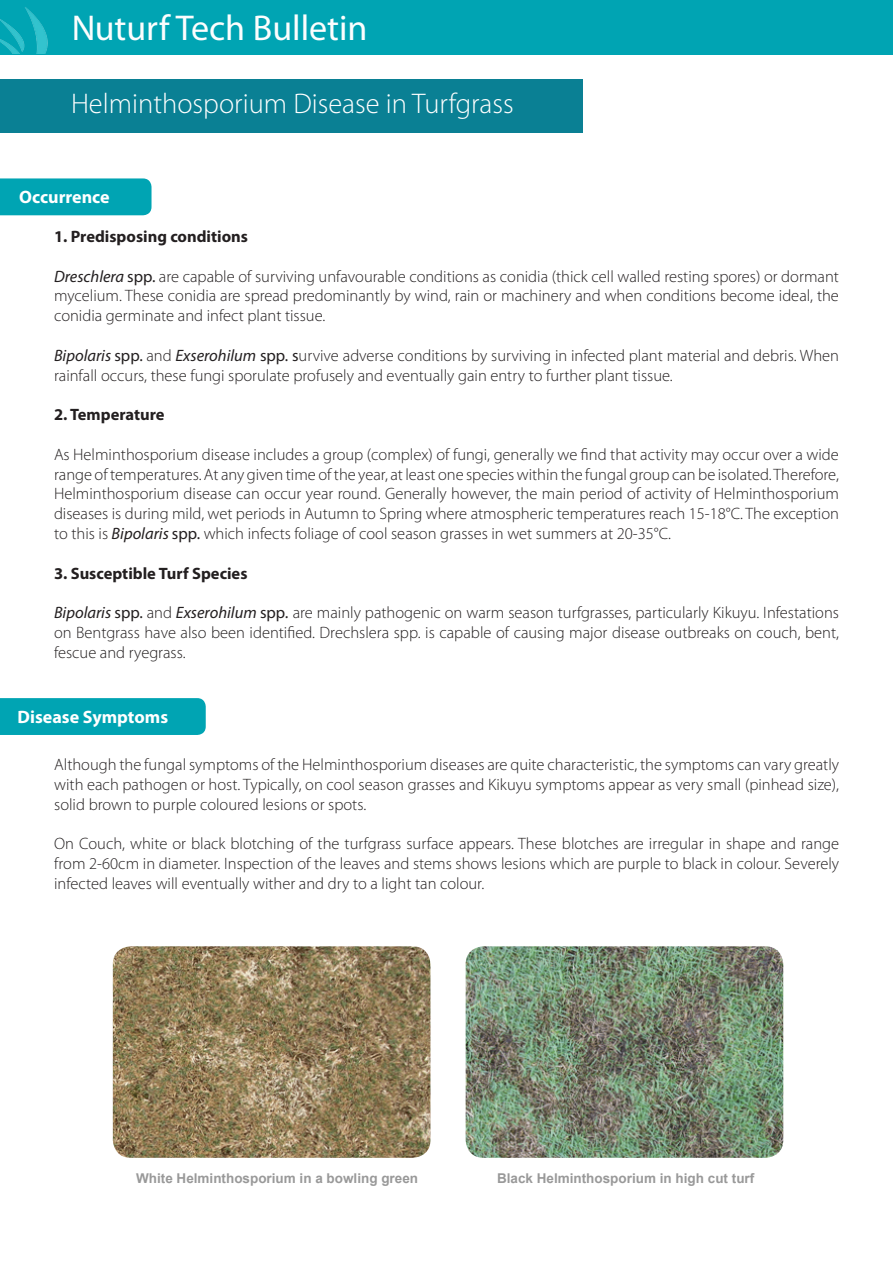
<style>
.page{position:relative;width:893px;height:1263px;background:#fff}
.page>*{position:absolute;margin:0;border:0;box-sizing:border-box;transform-origin:0 0}
.t1{font:36px "Myriad Pro";color:#fff}
.t2{font:300 28.5px "Myriad Pro";color:#fff}
.t3{font:700 18px "Myriad Pro";color:#fff}
.t4{font:300 16.5px/19.8px "Myriad Pro";color:#231f20;text-align:justify}
.t5{font:700 16.5px "Myriad Pro";color:#231f20}
.t6{font:700 13.5px "Arial";color:#999}
.s1{font-weight:400;font-style:italic}
.s2{font-weight:400}
</style>
<div class="page">
<div style="left:0;top:178px;width:152px;height:37px;background:#00a4b3"></div>
<div style="left:0;top:698px;width:206px;height:37px;background:#00a4b3"></div>
<img style="left:113px;top:946px;width:317px;height:212px">
<img style="left:466px;top:946px;width:317px;height:212px">
<div style="left:0;top:0;width:893px;height:54px;background:#00a4b3"></div>
<img style="left:0;top:7px;width:48px;height:47px">
<div style="left:0;top:79px;width:583px;height:54px;background:#0a8094"></div>
<h1 class="t1" style="left:71px;top:6px;width:298px">Nuturf Tech Bulletin</h1>
<p class="t2" style="left:71px;top:86px;width:444px">Helminthosporium Disease in Turfgrass</p>
<p class="t3" style="left:19px;top:185px;width:92px">Occurrence</p>
<p class="t5" style="left:54px;top:226px;width:196px">1. Predisposing conditions</p>
<p class="t4" style="left:54px;top:266px;width:786px"><span class="s1">Dreschlera</span> <span class="s2">spp.</span> are capable of surviving unfavourable conditions as conidia (thick cell walled resting spores) or dormant mycelium. These conidia are spread predominantly by wind, rain or machinery and when conditions become ideal, the conidia germinate and infect plant tissue.</p>
<p class="t4" style="left:54px;top:345px;width:786px"><span class="s1">Bipolaris</span> <span class="s2">spp.</span> and <span class="s1">Exserohilum</span> <span class="s2">spp. s</span>urvive adverse conditions by surviving in infected plant material and debris. When rainfall occurs, these fungi sporulate profusely and eventually gain entry to further plant tissue.</p>
<p class="t5" style="left:54px;top:404px;width:112px">2. Temperature</p>
<p class="t4" style="left:54px;top:444px;width:786px">As Helminthosporium disease includes a group (complex) of fungi, generally we find that activity may occur over a wide range of temperatures. At any given time of the year, at least one species within the fungal group can be isolated. Therefore, Helminthosporium disease can occur year round. Generally however, the main period of activity of Helminthosporium diseases is during mild, wet periods in Autumn to Spring where atmospheric temperatures reach 15-18°C. The exception to this is <span class="s1">Bipolaris</span> <span class="s2">spp.</span> which infects foliage of cool season grasses in wet summers at 20-35°C.</p>
<p class="t5" style="left:54px;top:562px;width:195px">3. Susceptible Turf Species</p>
<p class="t4" style="left:54px;top:603px;width:787px"><span class="s1">Bipolaris</span> <span class="s2">spp.</span> and <span class="s1">Exserohilum</span> <span class="s2">spp</span><span class="s1">.</span> are mainly pathogenic on warm season turfgrasses, particularly Kikuyu. Infestations on Bentgrass have also been identified. Drechslera spp. is capable of causing major disease outbreaks on couch, bent, fescue and ryegrass.</p>
<p class="t3" style="left:18px;top:705px;width:152px">Disease Symptoms</p>
<p class="t4" style="left:54px;top:754px;width:786px">Although the fungal symptoms of the Helminthosporium diseases are quite characteristic, the symptoms can vary greatly with each pathogen or host. Typically, on cool season grasses and Kikuyu symptoms appear as very small (pinhead size), solid brown to purple coloured lesions or spots.</p>
<p class="t4" style="left:54px;top:834px;width:786px">On Couch, white or black blotching of the turfgrass surface appears. These blotches are irregular in shape and range from 2-60cm in diameter. Inspection of the leaves and stems shows lesions which are purple to black in colour. Severely infected leaves will eventually wither and dry to a light tan colour.</p>
<p class="t6" style="left:136px;top:1169px;width:284px">White Helminthosporium in a bowling green</p>
<p class="t6" style="left:497px;top:1169px;width:259px">Black Helminthosporium in high cut turf</p>
</div>
